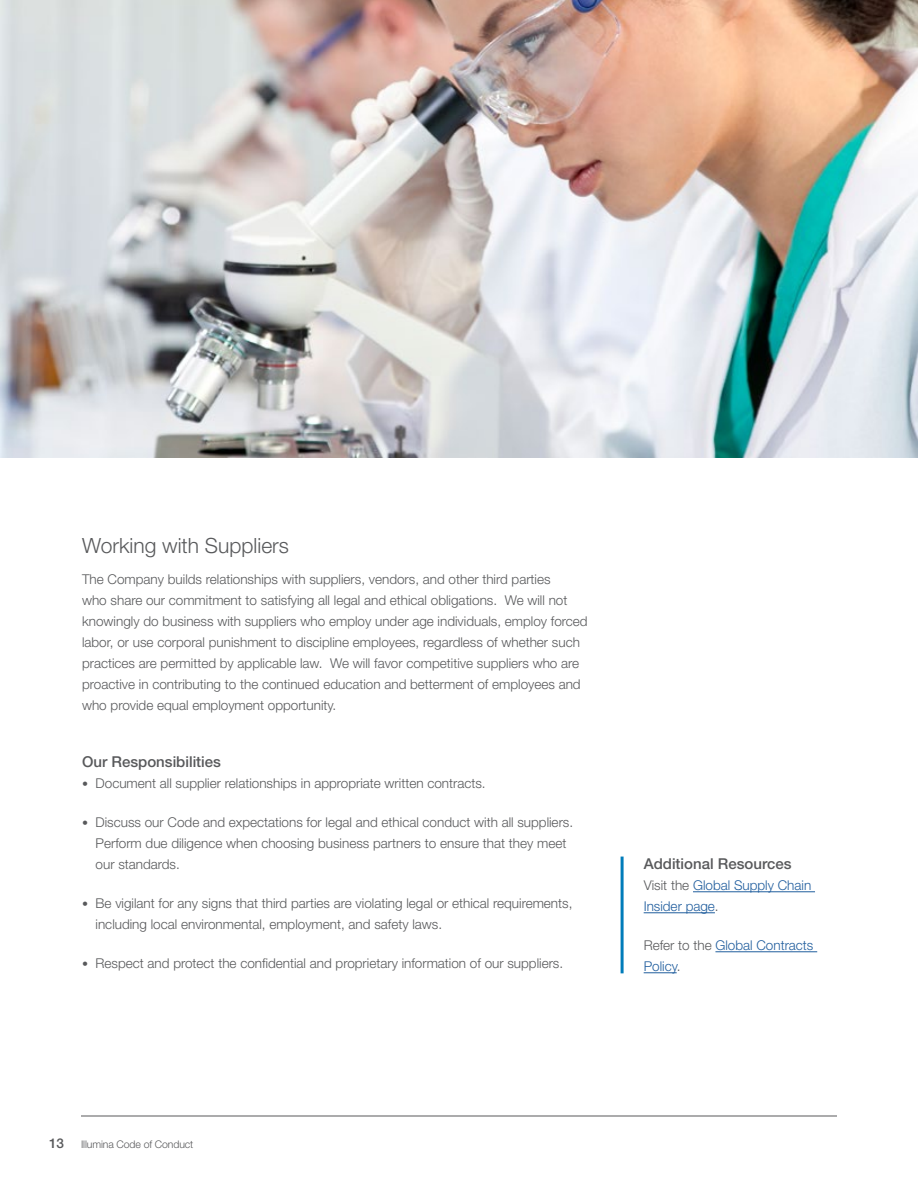
<style>
.page{position:relative;width:918px;height:1188px;background:#fff}
.page>*{position:absolute;margin:0;border:0;box-sizing:border-box;transform-origin:0 0}
.t1{font:300 21px "Helvetica Neue LT Std";color:#58595b}
.t2{font:500 15px "Helvetica Neue LT Std";color:#58595b}
.t3{font:300 13.5px/21px "Helvetica Neue LT Std";color:#58595b}
.t4{font:300 13.5px/21px "Helvetica Neue LT Std";color:#215e9e}
.t5{font:500 13.5px "Helvetica Neue LT Std";color:#58595b}
.t6{font:300 10.5px "Helvetica Neue LT Std";letter-spacing:-.01em;color:#58595b}
.s1{font-size:12px}
.s2{color:#58595b}
</style>
<div class="page">
<hr style="left:81px;top:1116px;width:756px;height:1px;background:#58595b">
<hr style="left:693px;top:891px;width:122px;height:1px;background:#215e9e">
<hr style="left:644px;top:912px;width:71px;height:1px;background:#215e9e">
<hr style="left:715px;top:951px;width:102px;height:1px;background:#215e9e">
<hr style="left:644px;top:972px;width:33px;height:1px;background:#215e9e">
<hr style="left:621px;top:857px;width:3px;height:116px;background:#007cba">
<img style="left:0;top:0;width:918px;height:458px">
<h1 class="t1" style="left:82px;top:533px;width:208px">Working with Suppliers</h1>
<p class="t3" style="left:82px;top:569px;width:507px">The Company builds relationships with suppliers, vendors, and other third parties<br>who share our commitment to satisfying all legal and ethical obligations. We will not knowingly do business with suppliers who employ under age individuals, employ forced labor, or use corporal punishment to discipline employees, regardless of whether such practices are permitted by applicable law. We will favor competitive suppliers who are proactive in contributing to the continued education and betterment of employees and who provide equal employment opportunity.</p>
<p class="t2" style="left:82px;top:753px;width:140px">Our Responsibilities</p>
<p class="t3" style="left:82px;top:773px;width:405px"><span class="s1">•</span> Document all supplier relationships in appropriate written contracts.</p>
<p class="t3" style="left:96px;top:812px;width:479px;text-indent:-14px"><span class="s1">•</span> Discuss our Code and expectations for legal and ethical conduct with all suppliers.<br>Perform due diligence when choosing business partners to ensure that they meet our standards.</p>
<p class="t3" style="left:96px;top:893px;width:478px;text-indent:-14px"><span class="s1">•</span> Be vigilant for any signs that third parties are violating legal or ethical requirements, including local environmental, employment, and safety laws.</p>
<p class="t3" style="left:82px;top:953px;width:483px"><span class="s1">•</span> Respect and protect the confidential and proprietary information of our suppliers.</p>
<p class="t2" style="left:644px;top:855px;width:149px">Additional Resources</p>
<p class="t4" style="left:644px;top:875px;width:169px"><span class="s2">Visit the</span> Global Supply Chain<br>Insider page<span class="s2">.</span></p>
<p class="t4" style="left:644px;top:935px;width:171px"><span class="s2">Refer to the</span> Global Contracts<br>Policy<span class="s2">.</span></p>
<p class="t5" style="left:49px;top:1135px;width:16px">13</p>
<p class="t6" style="left:81px;top:1137px;width:114px">Illumina Code of Conduct</p>
</div>
